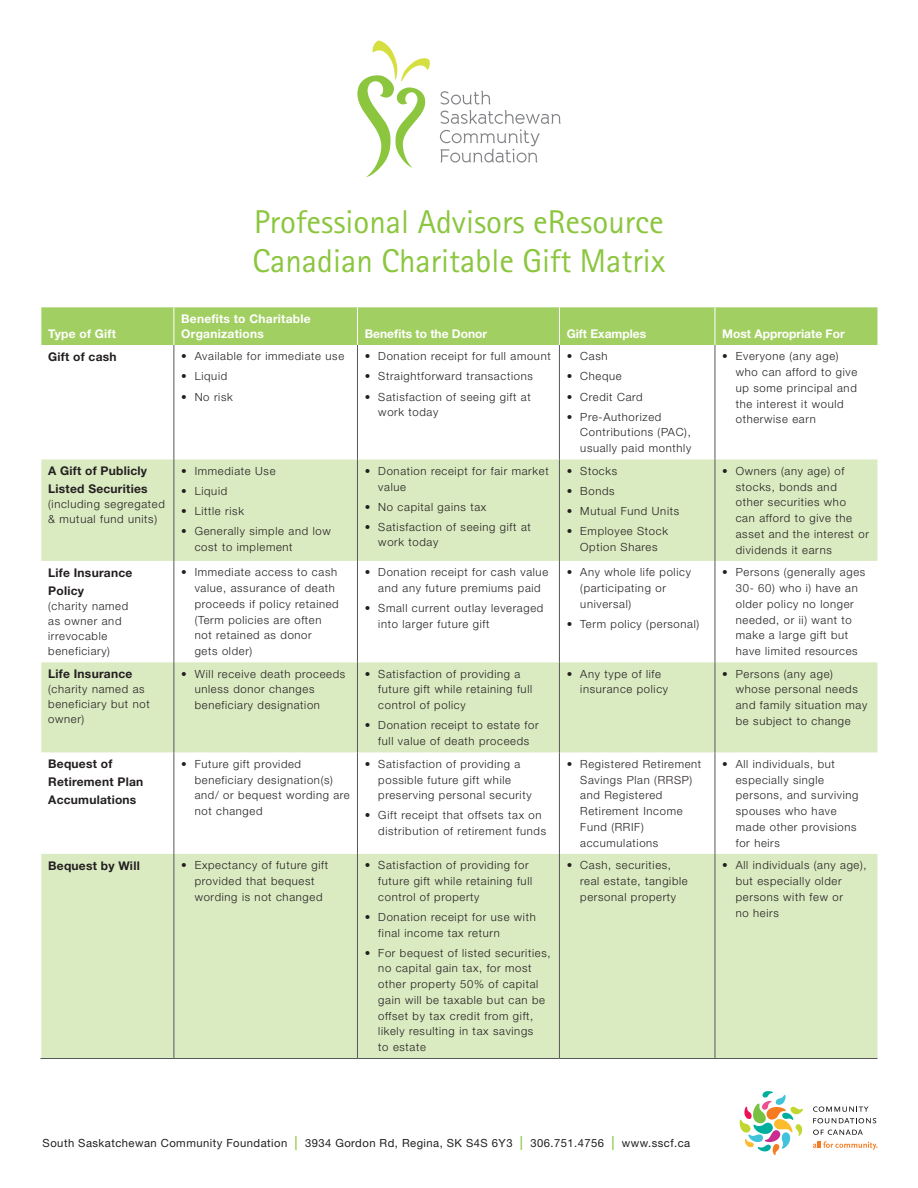
<style>
.page{position:relative;width:918px;height:1188px;background:#fff}
.page>*{position:absolute;margin:0;border:0;box-sizing:border-box;transform-origin:0 0}
.t1{font:33px/39px "Rotis Sans Serif";color:#8bc63e}
.t2{font:700 12px/18px "Helvetica Neue LT Std";letter-spacing:.02em;color:#231f20}
.t3{font:700 12px "Helvetica Neue LT Std";color:#fff}
.t4{font:700 12px/14.4px "Helvetica Neue LT Std";letter-spacing:.02em;color:#fff}
.t5{font:300 11.25px/15.8px "Helvetica Neue LT Std";letter-spacing:.06em;color:#231f20}
.t6{font:11.25px "Helvetica Neue LT Std";letter-spacing:.04em;color:#231f20}
.s1{font-weight:500;font-size:14.1px;color:#8bc63e}
</style>
<div class="page">
<div style="left:41px;top:307px;width:837px;height:38px;background:#a2cf62"></div>
<svg style="left:41px;top:459px;width:837px;height:599px;fill:#daeac1"></svg>
<hr style="left:174px;top:345px;width:1px;height:114px;background:#57585a">
<hr style="left:357px;top:345px;width:1px;height:114px;background:#57585a">
<hr style="left:559px;top:345px;width:1px;height:114px;background:#57585a">
<hr style="left:715px;top:345px;width:1px;height:114px;background:#57585a">
<hr style="left:174px;top:459px;width:1px;height:102px;background:#57585a">
<hr style="left:357px;top:459px;width:1px;height:102px;background:#57585a">
<hr style="left:559px;top:459px;width:1px;height:102px;background:#57585a">
<hr style="left:715px;top:459px;width:1px;height:102px;background:#57585a">
<hr style="left:174px;top:561px;width:1px;height:101px;background:#57585a">
<hr style="left:357px;top:561px;width:1px;height:101px;background:#57585a">
<hr style="left:559px;top:561px;width:1px;height:101px;background:#57585a">
<hr style="left:715px;top:561px;width:1px;height:101px;background:#57585a">
<hr style="left:174px;top:662px;width:1px;height:90px;background:#57585a">
<hr style="left:357px;top:662px;width:1px;height:90px;background:#57585a">
<hr style="left:559px;top:662px;width:1px;height:90px;background:#57585a">
<hr style="left:715px;top:662px;width:1px;height:90px;background:#57585a">
<hr style="left:174px;top:752px;width:1px;height:102px;background:#57585a">
<hr style="left:357px;top:752px;width:1px;height:102px;background:#57585a">
<hr style="left:559px;top:752px;width:1px;height:102px;background:#57585a">
<hr style="left:715px;top:752px;width:1px;height:102px;background:#57585a">
<hr style="left:174px;top:854px;width:1px;height:204px;background:#57585a">
<hr style="left:357px;top:854px;width:1px;height:204px;background:#57585a">
<hr style="left:559px;top:854px;width:1px;height:204px;background:#57585a">
<hr style="left:715px;top:854px;width:1px;height:204px;background:#57585a">
<hr style="left:174px;top:307px;width:1px;height:38px;background:#fff">
<hr style="left:357px;top:307px;width:1px;height:38px;background:#fff">
<hr style="left:559px;top:307px;width:1px;height:38px;background:#fff">
<hr style="left:715px;top:307px;width:1px;height:38px;background:#fff">
<hr style="left:40px;top:1058px;width:134px;height:1px;background:#57585a">
<hr style="left:174px;top:1058px;width:183px;height:1px;background:#57585a">
<hr style="left:357px;top:1058px;width:202px;height:1px;background:#57585a">
<hr style="left:559px;top:1058px;width:156px;height:1px;background:#57585a">
<hr style="left:715px;top:1058px;width:163px;height:1px;background:#57585a">
<svg style="left:357px;top:40px;width:73px;height:137px"></svg>
<svg style="left:440px;top:91px;width:121px;height:72px"></svg>
<svg style="left:813px;top:1106px;width:56px;height:6px"></svg>
<svg style="left:813px;top:1118px;width:63px;height:5px"></svg>
<svg style="left:813px;top:1130px;width:50px;height:5px"></svg>
<svg style="left:740px;top:1091px;width:63px;height:64px"></svg>
<svg style="left:813px;top:1141px;width:64px;height:9px"></svg>
<p class="t4" style="left:48px;top:326px;width:69px">Type of Gift</p>
<h1 class="t1" style="left:252px;top:202px;width:415px">Professional Advisors eResource<br>Canadian Charitable Gift Matrix</h1>
<p class="t4" style="left:181px;top:312px;width:131px">Benefits to Charitable<br>Organizations</p>
<p class="t3" style="left:365px;top:326px;width:124px">Benefits to the Donor</p>
<p class="t3" style="left:567px;top:326px;width:81px">Gift Examples</p>
<p class="t3" style="left:722px;top:326px;width:124px">Most Appropriate For</p>
<p class="t2" style="left:48px;top:347px;width:70px">Gift of cash</p>
<p class="t5" style="left:181px;top:348px;width:164px">• Available for immediate use</p>
<p class="t5" style="left:181px;top:368px;width:48px">• Liquid</p>
<p class="t5" style="left:181px;top:388px;width:53px">• No risk</p>
<p class="t2" style="left:48px;top:462px;width:101px">A Gift of Publicly<br>Listed Securities</p>
<p class="t5" style="left:48px;top:497px;width:118px;line-height:15px">(including segregated &amp; mutual fund units)</p>
<p class="t5" style="left:181px;top:463px;width:96px">• Immediate Use</p>
<p class="t5" style="left:181px;top:483px;width:48px">• Liquid</p>
<p class="t5" style="left:181px;top:503px;width:64px">• Little risk</p>
<p class="t5" style="left:195px;top:523px;width:137px;text-indent:-14px">• Generally simple and low cost to implement</p>
<p class="t5" style="left:365px;top:348px;width:187px">• Donation receipt for full amount</p>
<p class="t5" style="left:365px;top:368px;width:170px">• Straightforward transactions</p>
<p class="t5" style="left:378px;top:388px;width:154px;text-indent:-14px">• Satisfaction of seeing gift at work today</p>
<p class="t5" style="left:378px;top:463px;width:172px;text-indent:-14px">• Donation receipt for fair market value</p>
<p class="t5" style="left:365px;top:499px;width:123px">• No capital gains tax</p>
<p class="t5" style="left:378px;top:519px;width:154px;text-indent:-14px">• Satisfaction of seeing gift at work today</p>
<p class="t2" style="left:48px;top:563px;width:86px">Life Insurance<br>Policy</p>
<p class="t5" style="left:48px;top:598px;width:82px;line-height:15px">(charity named as owner and irrevocable beneficiary)</p>
<p class="t2" style="left:48px;top:665px;width:86px">Life Insurance</p>
<p class="t5" style="left:48px;top:682px;width:103px;line-height:15px">(charity named as beneficiary but not owner)</p>
<p class="t5" style="left:195px;top:564px;width:146px;text-indent:-14px">• Immediate access to cash value, assurance of death proceeds if policy retained (Term policies are often not retained as donor<br>gets older)</p>
<p class="t5" style="left:365px;top:564px;width:185px;text-align:center">• Donation receipt for cash value and any future premiums paid</p>
<p class="t5" style="left:378px;top:600px;width:167px;text-indent:-14px">• Small current outlay leveraged into larger future gift</p>
<p class="t5" style="left:195px;top:666px;width:152px;text-indent:-14px">• Will receive death proceeds unless donor changes beneficiary designation</p>
<p class="t5" style="left:378px;top:666px;width:155px;text-indent:-14px">• Satisfaction of providing a future gift while retaining full control of policy</p>
<p class="t5" style="left:365px;top:717px;width:175px;text-align:center">• Donation receipt to estate for full value of death proceeds</p>
<p class="t2" style="left:48px;top:755px;width:97px">Bequest of<br>Retirement Plan<br>Accumulations</p>
<p class="t5" style="left:195px;top:756px;width:157px;text-indent:-14px">• Future gift provided beneficiary designation(s) and/ or bequest wording are not changed</p>
<p class="t5" style="left:378px;top:756px;width:155px;text-indent:-14px">• Satisfaction of providing a possible future gift while preserving personal security</p>
<p class="t5" style="left:378px;top:807px;width:169px;text-indent:-14px">• Gift receipt that offsets tax on distribution of retirement funds</p>
<p class="t2" style="left:48px;top:856px;width:93px">Bequest by Will</p>
<p class="t5" style="left:195px;top:857px;width:135px;text-indent:-14px">• Expectancy of future gift provided that bequest wording is not changed</p>
<p class="t5" style="left:378px;top:857px;width:155px;text-indent:-14px">• Satisfaction of providing for future gift while retaining full control of property</p>
<p class="t5" style="left:378px;top:909px;width:159px;text-indent:-14px">• Donation receipt for use with final income tax return</p>
<p class="t5" style="left:378px;top:945px;width:174px;text-indent:-14px">• For bequest of listed securities, no capital gain tax, for most other property 50% of capital gain will be taxable but can be offset by tax credit from gift, likely resulting in tax savings<br>to estate</p>
<p class="t5" style="left:567px;top:348px;width:42px">• Cash</p>
<p class="t5" style="left:567px;top:368px;width:57px">• Cheque</p>
<p class="t5" style="left:567px;top:388px;width:77px">• Credit Card</p>
<p class="t5" style="left:580px;top:408px;width:112px;text-indent:-14px">• Pre-Authorized<br>Contributions (PAC), usually paid monthly</p>
<p class="t5" style="left:567px;top:463px;width:52px">• Stocks</p>
<p class="t5" style="left:567px;top:483px;width:49px">• Bonds</p>
<p class="t5" style="left:567px;top:503px;width:114px">• Mutual Fund Units</p>
<p class="t5" style="left:567px;top:523px;width:103px;text-align:center">• Employee Stock<br>Option Shares</p>
<p class="t5" style="left:580px;top:564px;width:112px;text-indent:-14px">• Any whole life policy (participating or universal)</p>
<p class="t5" style="left:567px;top:616px;width:134px">• Term policy (personal)</p>
<p class="t5" style="left:736px;top:348px;width:123px;text-indent:-14px">• Everyone (any age) who can afford to give up some principal and the interest it would otherwise earn</p>
<p class="t5" style="left:736px;top:463px;width:135px;text-indent:-14px">• Owners (any age) of stocks, bonds and<br>other securities who<br>can afford to give the asset and the interest or dividends it earns</p>
<p class="t5" style="left:722px;top:564px;width:144px;text-align:center">• Persons (generally ages<br>30- 60) who i) have an older policy no longer needed, or ii) want to make a large gift but<br>have limited resources</p>
<p class="t5" style="left:580px;top:666px;width:89px;text-indent:-14px">• Any type of life insurance policy</p>
<p class="t5" style="left:736px;top:666px;width:133px;text-indent:-14px">• Persons (any age) whose personal needs and family situation may be subject to change</p>
<p class="t5" style="left:580px;top:756px;width:123px;text-indent:-14px">• Registered Retirement<br>Savings Plan (RRSP) and Registered<br>Retirement Income<br>Fund (RRIF) accumulations</p>
<p class="t5" style="left:736px;top:756px;width:124px;text-indent:-14px">• All individuals, but especially single persons, and surviving spouses who have made other provisions for heirs</p>
<p class="t5" style="left:580px;top:857px;width:109px;text-indent:-14px">• Cash, securities, real estate, tangible personal property</p>
<p class="t5" style="left:736px;top:857px;width:132px;text-indent:-14px">• All individuals (any age), but especially older persons with few or<br>no heirs</p>
<p class="t6" style="left:43px;top:1136px;width:649px">South Saskatchewan Community Foundation <span class="s1">|</span> 3934 Gordon Rd, Regina, SK S4S 6Y3 <span class="s1">|</span> 306.751.4756 <span class="s1">|</span> www.sscf.ca</p>
</div>
